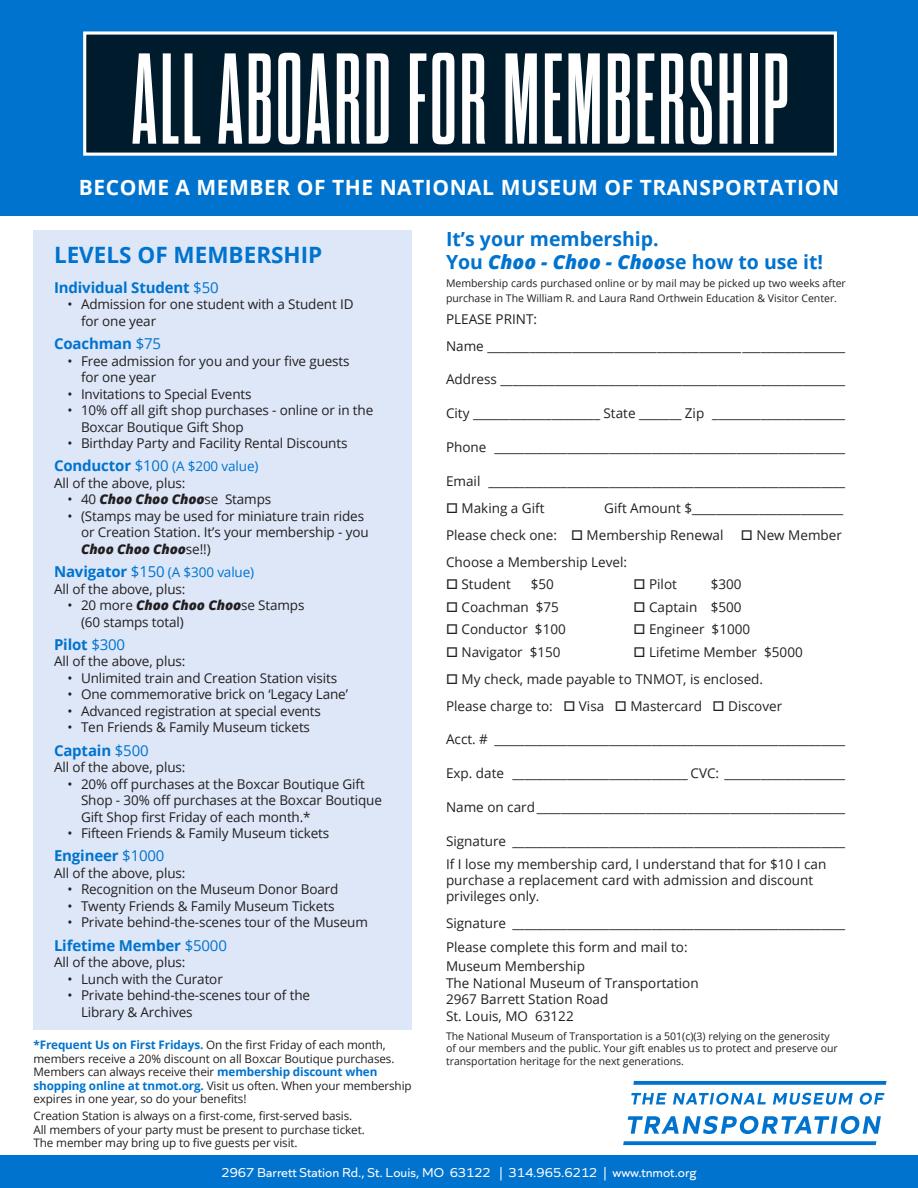
<style>
.page{position:relative;width:918px;height:1188px;background:#fff}
.page>*{position:absolute;margin:0;border:0;box-sizing:border-box;transform-origin:0 0}
.t1{font:700 129px "Dharma Gothic C";letter-spacing:.025em;color:#fff}
.t2{font:700 22.5px "Open Sans";color:#0073ce}
.t3{font:700 21px "Open Sans";letter-spacing:.025em;color:#fff}
.t4{font:700 19.5px/23.4px "Open Sans";color:#0073ce}
.t5{font:700 15px "Open Sans";letter-spacing:-.01em;color:#0073ce}
.t6{font:13.5px/16.5px "Open Sans";letter-spacing:-.01em;color:#231f20}
.t7{font:13.5px "Quiet Sans";color:#fff}
.t8{font:13.5px "Open Sans";letter-spacing:-.01em;color:#0073ce}
.t9{font:italic 800 13.5px "Open Sans";letter-spacing:-.01em;color:#231f20}
.t10{font:11.7px/13.5px "Open Sans";letter-spacing:-.01em;color:#231f20}
.t11{font:10.5px/12.6px "Open Sans";color:#231f20}
.s1{font-weight:400}
.s2{font-weight:700;font-size:15px}
.s3{font-size:15px}
.s4{font-weight:400;font-style:normal}
.s5{font-weight:800;font-style:italic}
.s6{font-weight:700;color:#0073ce}
</style>
<div class="page">
<div style="left:33px;top:231px;width:379px;height:799px;background:#dde7f8"></div>
<svg style="left:631px;top:1093px;width:36px;height:11px"></svg>
<svg style="left:673px;top:1093px;width:93px;height:12px"></svg>
<svg style="left:773px;top:1093px;width:80px;height:12px"></svg>
<svg style="left:859px;top:1093px;width:25px;height:12px"></svg>
<svg style="left:628px;top:1116px;width:253px;height:18px"></svg>
<svg style="left:623px;top:1141px;width:253px;height:4px"></svg>
<svg style="left:633px;top:1081px;width:254px;height:4px"></svg>
<div style="left:0;top:1156px;width:918px;height:32px;background:#0073ce"></div>
<div style="left:0;top:0;width:918px;height:216px;background:#0073ce"></div>
<div style="left:83px;top:31px;width:754px;height:125px;background:#001b2b;border:3px solid #fff"></div>
<p class="t1" style="left:132px;top:41px;width:658px">ALL ABOARD FOR MEMBERSHIP</p>
<p class="t3" style="left:79px;top:173px;width:762px">BECOME A MEMBER OF THE NATIONAL MUSEUM OF TRANSPORTATION</p>
<p class="t2" style="left:54px;top:239px;width:270px">LEVELS OF MEMBERSHIP</p>
<p class="t5" style="left:54px;top:277px;width:166px">Individual Student <span class="s1">$50</span></p>
<p class="t6" style="left:81px;top:296px;width:274px;text-indent:-14px">• Admission for one student with a Student ID for one year</p>
<p class="t5" style="left:54px;top:333px;width:109px">Coachman <span class="s1">$75</span></p>
<p class="t6" style="left:81px;top:352px;width:270px;text-indent:-14px">• Free admission for you and your five guests for one year</p>
<p class="t6" style="left:68px;top:385px;width:186px">• Invitations to Special Events</p>
<p class="t6" style="left:81px;top:402px;width:294px;text-indent:-14px">• 10% off all gift shop purchases - online or in the<br>Boxcar Boutique Gift Shop</p>
<p class="t6" style="left:68px;top:435px;width:282px">• Birthday Party and Facility Rental Discounts</p>
<p class="t8" style="left:54px;top:457px;width:206px"><span class="s2">Conductor</span> <span class="s3">$100</span> (A $200 value)</p>
<p class="t6" style="left:54px;top:475px;width:133px">All of the above, plus:</p>
<p class="t9" style="left:68px;top:489px;width:205px"><span class="s4">• 40</span> Choo Choo Choo<span class="s4">se Stamps</span></p>
<p class="t6" style="left:81px;top:508px;width:289px;text-indent:-14px">• (Stamps may be used for miniature train rides or Creation Station. It’s your membership - you<br><span class="s5">Choo Choo Choo</span>se!!)</p>
<p class="t8" style="left:54px;top:563px;width:202px"><span class="s2">Navigator</span> <span class="s3">$150</span> (A $300 value)</p>
<p class="t6" style="left:54px;top:580px;width:133px">All of the above, plus:</p>
<p class="t6" style="left:81px;top:597px;width:225px;text-indent:-14px">• 20 more <span class="s5">Choo Choo Choo</span>se Stamps (60 stamps total)</p>
<p class="t5" style="left:54px;top:634px;width:73px">Pilot <span class="s1">$300</span></p>
<p class="t6" style="left:54px;top:653px;width:133px">All of the above, plus:</p>
<p class="t6" style="left:68px;top:670px;width:271px">• Unlimited train and Creation Station visits</p>
<p class="t6" style="left:68px;top:686px;width:282px">• One commemorative brick on ‘Legacy Lane’</p>
<p class="t6" style="left:68px;top:703px;width:255px">• Advanced registration at special events</p>
<p class="t6" style="left:68px;top:719px;width:244px">• Ten Friends &amp; Family Museum tickets</p>
<p class="t5" style="left:54px;top:740px;width:96px">Captain <span class="s1">$500</span></p>
<p class="t6" style="left:54px;top:759px;width:133px">All of the above, plus:</p>
<p class="t6" style="left:81px;top:775px;width:302px;text-indent:-14px">• 20% off purchases at the Boxcar Boutique Gift<br>Shop - 30% off purchases at the Boxcar Boutique<br>Gift Shop first Friday of each month.*</p>
<p class="t6" style="left:68px;top:825px;width:263px">• Fifteen Friends &amp; Family Museum tickets</p>
<p class="t5" style="left:54px;top:845px;width:112px">Engineer <span class="s1">$1000</span></p>
<p class="t6" style="left:54px;top:865px;width:133px">All of the above, plus:</p>
<p class="t6" style="left:68px;top:881px;width:272px">• Recognition on the Museum Donor Board</p>
<p class="t6" style="left:68px;top:898px;width:268px">• Twenty Friends &amp; Family Museum Tickets</p>
<p class="t6" style="left:68px;top:914px;width:302px">• Private behind-the-scenes tour of the Museum</p>
<p class="t5" style="left:54px;top:935px;width:174px">Lifetime Member <span class="s1">$5000</span></p>
<p class="t6" style="left:54px;top:954px;width:133px">All of the above, plus:</p>
<p class="t6" style="left:68px;top:970px;width:157px">• Lunch with the Curator</p>
<p class="t6" style="left:81px;top:987px;width:231px;text-indent:-14px">• Private behind-the-scenes tour of the<br>Library &amp; Archives</p>
<p class="t10" style="left:33px;top:1038px;width:363px"><span class="s6">*Frequent Us on First Fridays.</span> On the first Friday of each month, members receive a 20% discount on all Boxcar Boutique purchases.</p>
<p class="t10" style="left:33px;top:1065px;width:380px">Members can always receive their <span class="s6">membership discount when shopping online at tnmot.org.</span> Visit us often. When your membership expires in one year, so do your benefits!</p>
<p class="t10" style="left:33px;top:1109px;width:333px">Creation Station is always on a first-come, first-served basis.<br>All members of your party must be present to purchase ticket.</p>
<p class="t10" style="left:33px;top:1136px;width:266px">The member may bring up to five guests per visit.</p>
<p class="t4" style="left:446px;top:226px;width:379px">It’s your membership.<br>You <span class="s5">Choo - Choo - Choo</span>se how to use it!</p>
<p class="t11" style="left:446px;top:275px;width:401px;line-height:15px">Membership cards purchased online or by mail may be picked up two weeks after purchase in The William R. and Laura Rand Orthwein Education &amp; Visitor Center.</p>
<p class="t6" style="left:446px;top:310px;width:93px">PLEASE PRINT:</p>
<p class="t6" style="left:446px;top:337px;width:401px">Name ___________________________________________________________</p>
<p class="t6" style="left:446px;top:371px;width:401px">Address _________________________________________________________</p>
<p class="t6" style="left:446px;top:405px;width:401px">City _____________________ State _______ Zip ______________________</p>
<p class="t6" style="left:446px;top:438px;width:401px">Phone __________________________________________________________</p>
<p class="t6" style="left:446px;top:472px;width:401px">Email ___________________________________________________________</p>
<p class="t6" style="left:446px;top:499px;width:100px">□ Making a Gift</p>
<p class="t6" style="left:604px;top:499px;width:241px">Gift Amount $_________________________</p>
<p class="t6" style="left:446px;top:526px;width:279px">Please check one: □ Membership Renewal</p>
<p class="t6" style="left:741px;top:526px;width:102px">□ New Member</p>
<p class="t6" style="left:446px;top:553px;width:183px">Choose a Membership Level:</p>
<p class="t6" style="left:446px;top:576px;width:66px">□ Student</p>
<p class="t6" style="left:531px;top:576px;width:25px">$50</p>
<p class="t6" style="left:634px;top:576px;width:45px">□ Pilot</p>
<p class="t6" style="left:711px;top:576px;width:32px">$300</p>
<p class="t6" style="left:446px;top:598px;width:114px">□ Coachman $75</p>
<p class="t6" style="left:634px;top:598px;width:110px">□ Captain $500</p>
<p class="t6" style="left:446px;top:621px;width:121px">□ Conductor $100</p>
<p class="t6" style="left:634px;top:621px;width:118px">□ Engineer $1000</p>
<p class="t6" style="left:446px;top:643px;width:116px">□ Navigator $150</p>
<p class="t6" style="left:634px;top:643px;width:171px">□ Lifetime Member $5000</p>
<p class="t6" style="left:446px;top:670px;width:319px">□ My check, made payable to TNMOT, is enclosed.</p>
<p class="t6" style="left:446px;top:697px;width:338px">Please charge to: □ Visa □ Mastercard □ Discover</p>
<p class="t6" style="left:446px;top:731px;width:401px">Acct. # __________________________________________________________</p>
<p class="t6" style="left:446px;top:765px;width:401px">Exp. date _____________________________ CVC: ____________________</p>
<p class="t6" style="left:446px;top:798px;width:401px">Name on card___________________________________________________</p>
<p class="t6" style="left:446px;top:832px;width:401px">Signature _______________________________________________________</p>
<p class="t6" style="left:446px;top:855px;width:382px">If I lose my membership card, I understand that for $10 I can purchase a replacement card with admission and discount privileges only.</p>
<p class="t6" style="left:446px;top:915px;width:401px">Signature _______________________________________________________</p>
<p class="t6" style="left:446px;top:939px;width:243px">Please complete this form and mail to:</p>
<p class="t6" style="left:446px;top:958px;width:254px">Museum Membership<br>The National Museum of Transportation<br>2967 Barrett Station Road<br>St. Louis, MO 63122</p>
<p class="t11" style="left:446px;top:1029px;width:393px">The National Museum of Transportation is a 501(c)(3) relying on the generosity of our members and the public. Your gift enables us to protect and preserve our transportation heritage for the next generations.</p>
<p class="t7" style="left:221px;top:1162px;width:477px">2967 Barrett Station Rd., St. Louis, MO 63122 | 314.965.6212 | www.tnmot.org</p>
</div>
